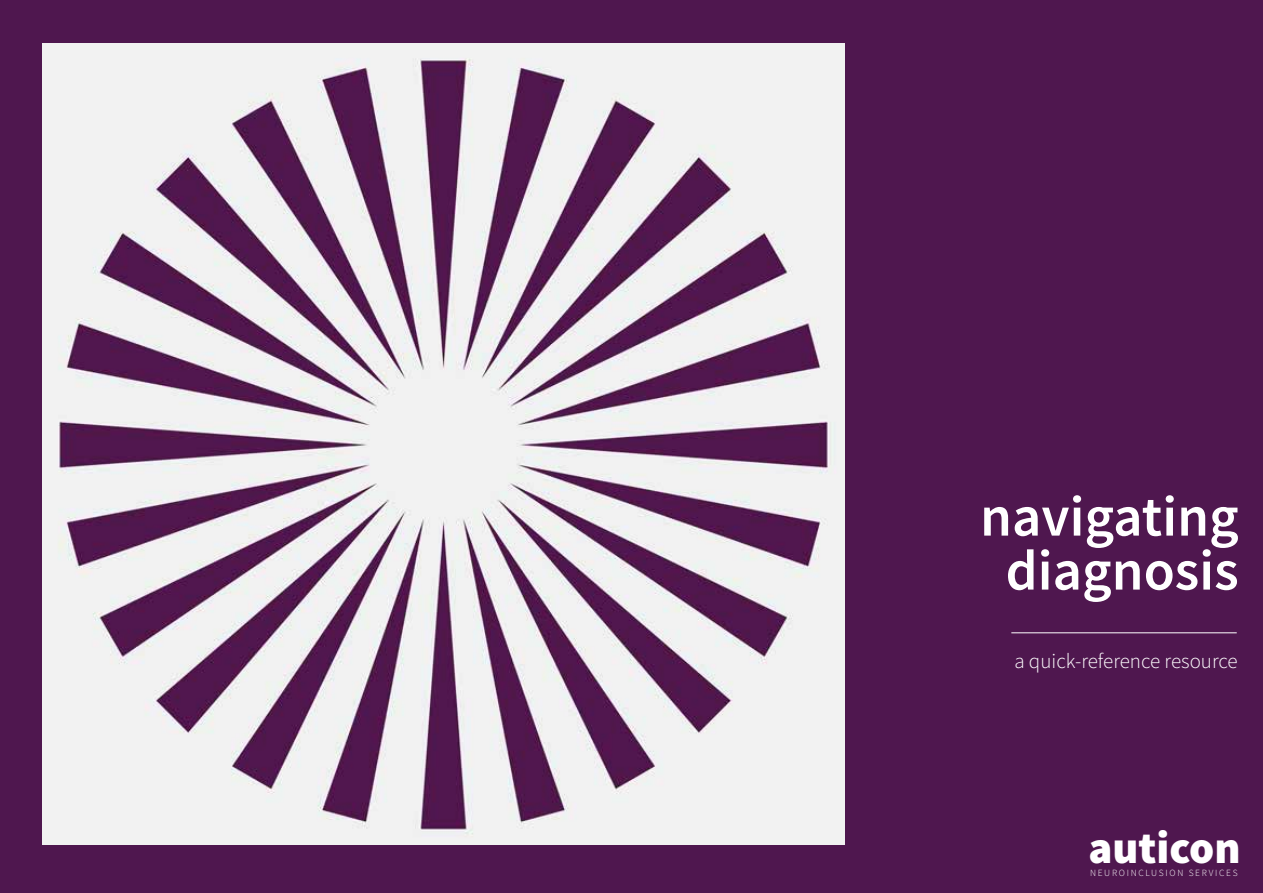
<style>
.page{position:relative;width:1263px;height:893px;background:#4f174f}
.page>*{position:absolute;margin:0;border:0;box-sizing:border-box;transform-origin:0 0}
.t1{font:600 57px/54px "Source Sans Pro";color:#fff;text-align:center}
.t2{font:45px "Source Sans Variable";color:#fff}
.t3{font:300 21px "Source Sans Pro";color:#fff}
.t4{font:300 9.45px "Source Sans Pro";letter-spacing:.18em;color:#fff}
</style>
<div class="page">
<img style="left:43px;top:43px;width:801px;height:802px">
<hr style="left:1011px;top:633px;width:226px;height:1px;background:#fff">
<h1 class="t1" style="left:980px;top:489px;width:260px">navigating diagnosis</h1>
<p class="t3" style="left:1014px;top:648px;width:225px">a quick-reference resource</p>
<h2 class="t2" style="left:1088px;top:821px;width:154px">auticon</h2>
<p class="t4" style="left:1090px;top:867px;width:149px">NEUROINCLUSION SERVICES</p>
</div>
